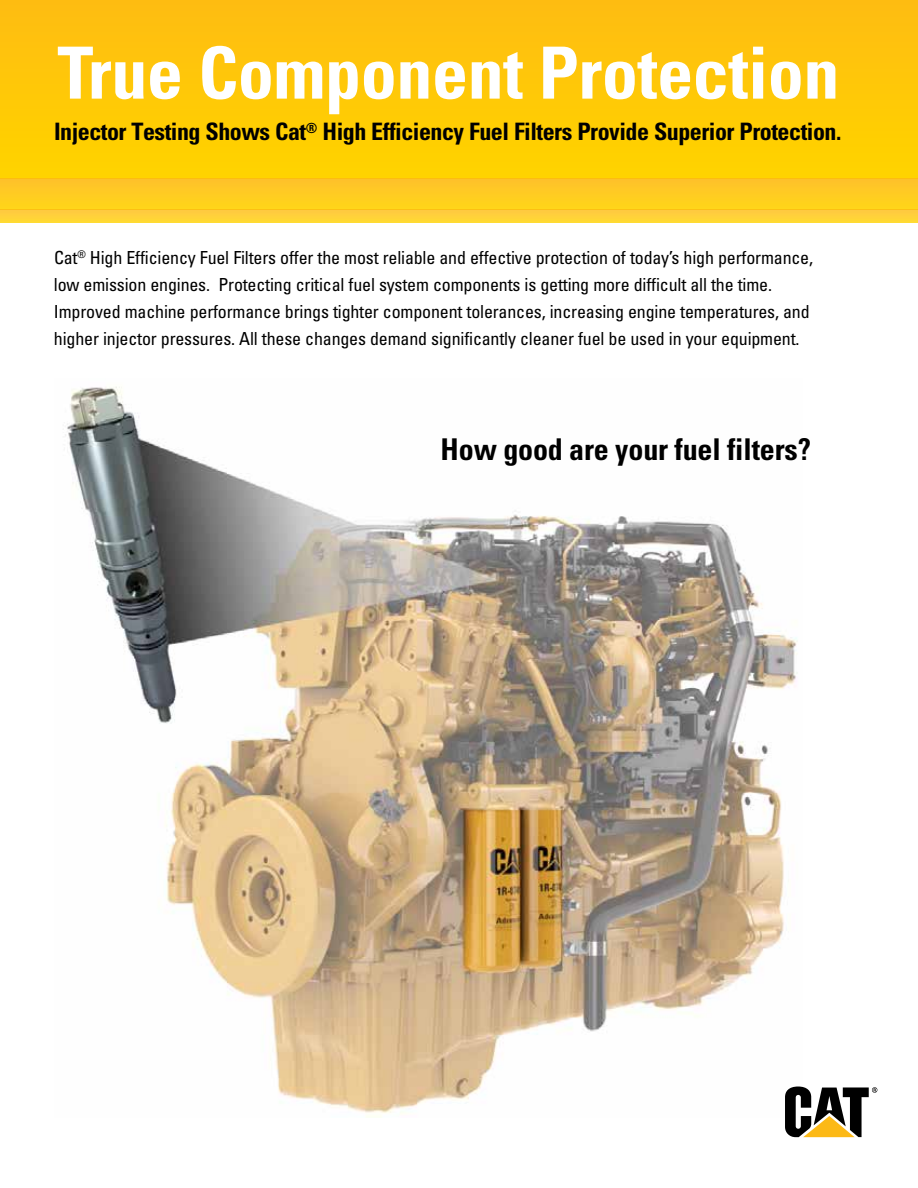
<style>
.page{position:relative;width:918px;height:1188px;background:#fff}
.page>*{position:absolute;margin:0;border:0;box-sizing:border-box;transform-origin:0 0}
.t1{font:700 condensed 72px "Univers LT Std";letter-spacing:-.005em;color:#fff}
.t2{font:700 condensed 30px "Univers LT Std";letter-spacing:-.005em;color:#000}
.t3{font:700 condensed 24px "Univers LT Std";letter-spacing:-.02em;color:#000}
.t4{font:condensed 18px/27px "Univers LT Std";letter-spacing:-.01em;color:#000}
</style>
<div class="page">
<img style="left:65px;top:386px;width:737px;height:731px">
<div style="left:0;top:0;width:918px;height:179px;background:#ffc808"></div>
<div style="left:0;top:179px;width:918px;height:30px;background:#ffcb22"></div>
<div style="left:0;top:209px;width:918px;height:13px;background:#ffd03b"></div>
<svg style="left:785px;top:1087px;width:92px;height:50px"></svg>
<h1 class="t1" style="left:57px;top:29px;width:784px">True Component Protection</h1>
<h3 class="t3" style="left:54px;top:117px;width:789px">Injector Testing Shows Cat<sup>®</sup> High Efficiency Fuel Filters Provide Superior Protection.</h3>
<p class="t4" style="left:54px;top:243px;width:761px">Cat<sup>®</sup> High Efficiency Fuel Filters offer the most reliable and effective protection of today’s high performance, low emission engines. Protecting critical fuel system components is getting more difficult all the time.<br>Improved machine performance brings tighter component tolerances, increasing engine temperatures, and higher injector pressures. All these changes demand significantly cleaner fuel be used in your equipment.</p>
<h2 class="t2" style="left:441px;top:431px;width:372px">How good are your fuel filters?</h2>
</div>
